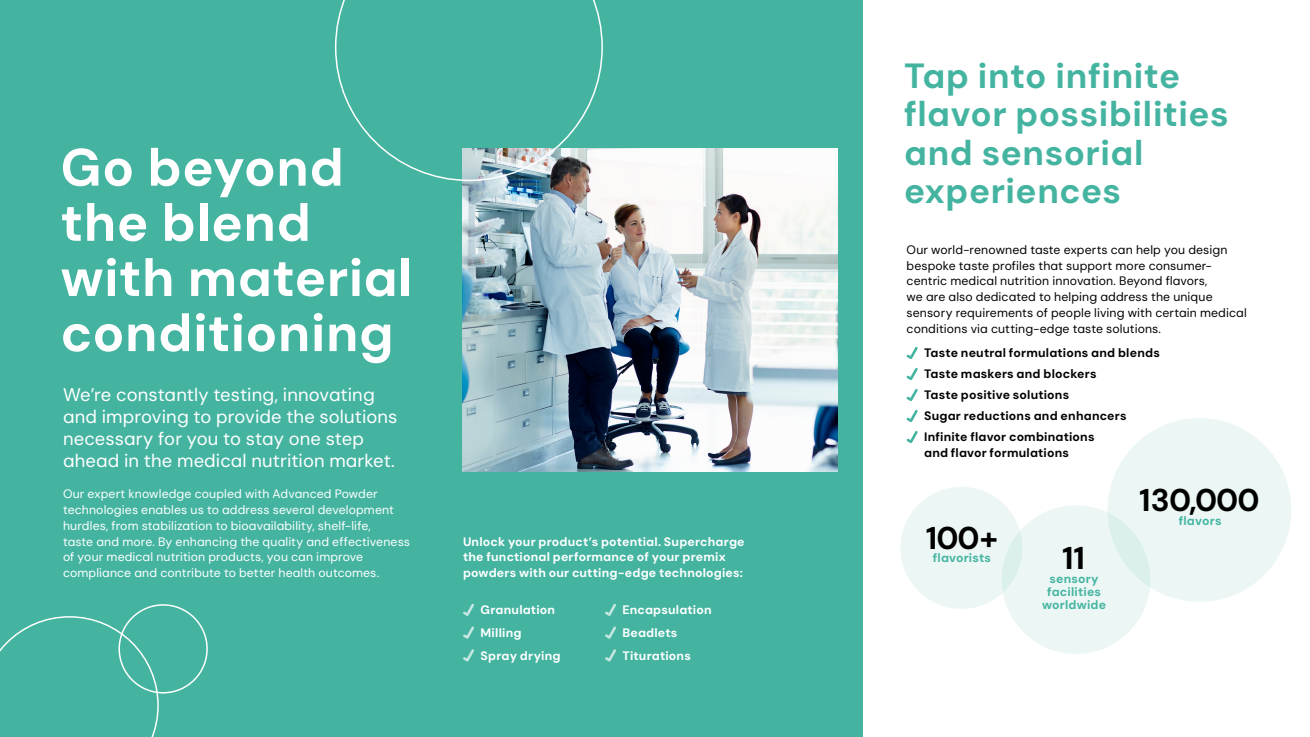
<style>
.page{position:relative;width:1310px;height:737px;background:#fff}
.page>*{position:absolute;margin:0;border:0;box-sizing:border-box;transform-origin:0 0}
.t1{font:700 52.5px/55.1px "DM Sans";letter-spacing:.01em;color:#fff}
.t2{font:700 35px/38.5px "DM Sans";letter-spacing:.015em;color:#44b4a1}
.t3{font:700 31.5px "DM Sans";letter-spacing:-.03em;color:#000}
.t4{font:18.38px/21.9px "DM Sans";letter-spacing:.005em;color:#fff}
.t5{font:12.25px/15.8px "DM Sans";letter-spacing:.01em;color:#fff}
.t6{font:12.25px/15.8px "DM Sans";letter-spacing:.01em;color:#000}
.t7{font:700 12.25px/22.8px "DM Sans";letter-spacing:.015em;color:#fff}
.t8{font:700 12.25px/21px "DM Sans";letter-spacing:.015em;color:#000}
.t9{font:700 12.25px/13.1px "DM Sans";letter-spacing:.015em;color:#44b4a1;text-align:center}
</style>
<div class="page">
<div style="left:0;top:0;width:862px;height:737px;background:#44b4a1"></div>
<img style="left:462px;top:149px;width:375px;height:322px">
<div style="left:900px;top:487px;width:122px;height:122px;background:#ecf7f5;border-radius:50%"></div>
<div style="left:1001px;top:505px;width:149px;height:149px;background:#ecf7f5;border-radius:50%"></div>
<div style="left:1107px;top:418px;width:184px;height:184px;background:#ecf7f5;border-radius:50%"></div>
<svg style="left:906px;top:346px;width:12px;height:97px"></svg>
<svg style="left:463px;top:603px;width:11px;height:13px"></svg>
<svg style="left:463px;top:626px;width:11px;height:13px"></svg>
<svg style="left:463px;top:649px;width:11px;height:13px"></svg>
<svg style="left:605px;top:603px;width:11px;height:13px"></svg>
<svg style="left:605px;top:626px;width:11px;height:13px"></svg>
<svg style="left:605px;top:649px;width:11px;height:13px"></svg>
<svg style="left:0;top:616px;width:159px;height:121px"></svg>
<svg style="left:335px;top:0;width:268px;height:181px"></svg>
<h1 class="t1" style="left:61px;top:140px;width:353px">Go beyond the blend with material conditioning</h1>
<h3 class="t4" style="left:63px;top:384px;width:336px">We’re constantly testing, innovating and improving to provide the solutions necessary for you to stay one step ahead in the medical nutrition market.</h3>
<p class="t5" style="left:63px;top:486px;width:348px">Our expert knowledge coupled with Advanced Powder technologies enables us to address several development hurdles, from stabilization to bioavailability, shelf-life,<br>taste and more. By enhancing the quality and effectiveness of your medical nutrition products, you can improve compliance and contribute to better health outcomes.</p>
<p class="t7" style="left:463px;top:533px;width:283px;line-height:15.8px">Unlock your product’s potential. Supercharge the functional performance of your premix powders with our cutting-edge technologies:</p>
<p class="t7" style="left:480px;top:598px;width:82px">Granulation<br>Milling<br>Spray drying</p>
<p class="t7" style="left:622px;top:598px;width:91px">Encapsulation<br>Beadlets<br>Titurations</p>
<h2 class="t2" style="left:904px;top:56px;width:326px">Tap into infinite flavor possibilities and sensorial experiences</h2>
<p class="t6" style="left:906px;top:242px;width:342px">Our world-renowned taste experts can help you design bespoke taste profiles that support more consumer&shy;centric medical nutrition innovation. Beyond flavors,<br>we are also dedicated to helping address the unique sensory requirements of people living with certain medical conditions via cutting-edge taste solutions.</p>
<p class="t8" style="left:924px;top:342px;width:237px">Taste neutral formulations and blends<br>Taste maskers and blockers<br>Taste positive solutions<br>Sugar reductions and enhancers<br>Infinite flavor combinations</p>
<p class="t8" style="left:924px;top:442px;width:146px">and flavor formulations</p>
<h3 class="t3" style="left:926px;top:518px;width:74px">100+</h3>
<p class="t9" style="left:933px;top:551px;width:60px">flavorists</p>
<h3 class="t3" style="left:1062px;top:538px;width:25px">11</h3>
<p class="t9" style="left:1042px;top:572px;width:65px">sensory facilities worldwide</p>
<h3 class="t3" style="left:1139px;top:480px;width:122px">130,000</h3>
<p class="t9" style="left:1179px;top:514px;width:44px">flavors</p>
</div>
